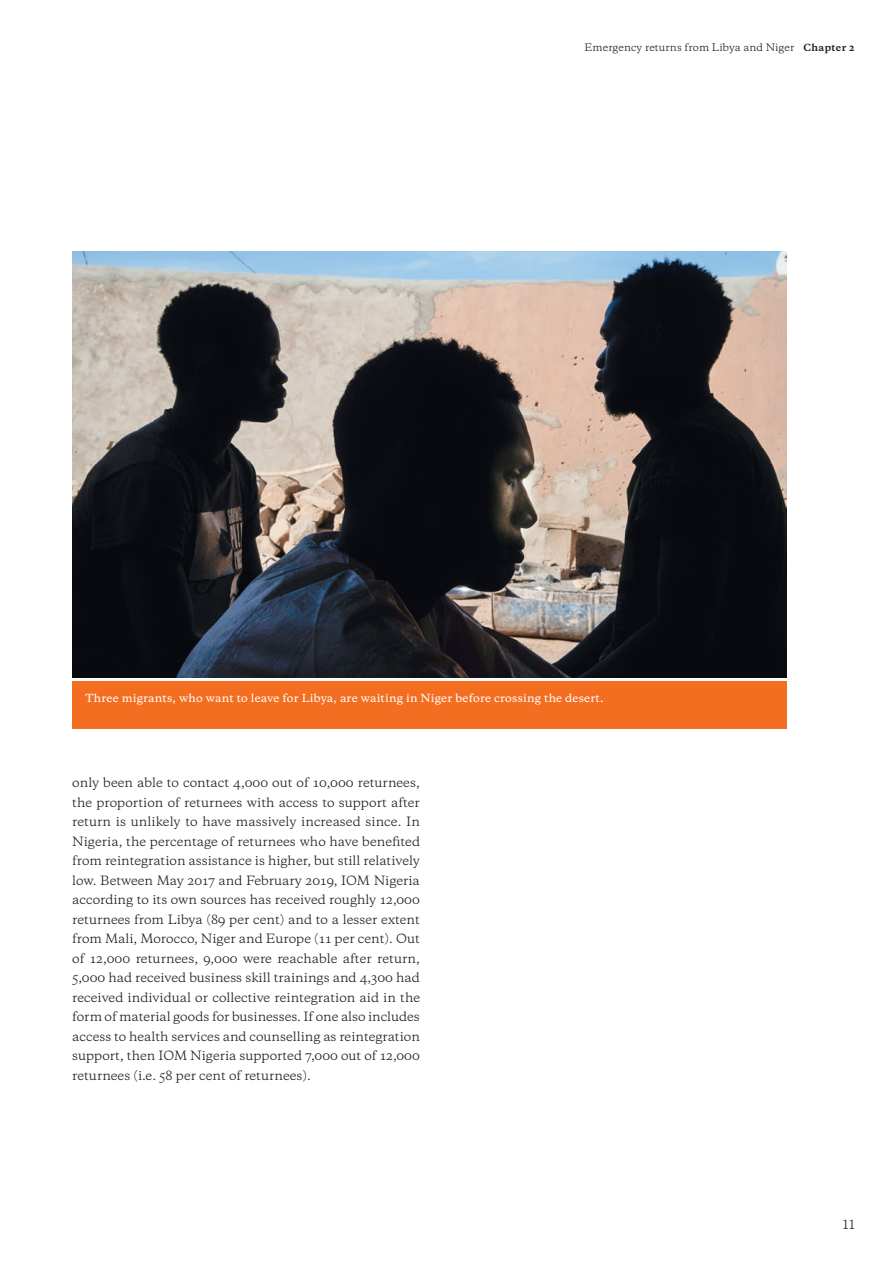
<style>
.page{position:relative;width:893px;height:1263px;background:#fff}
.page>*{position:absolute;margin:0;border:0;box-sizing:border-box;transform-origin:0 0}
.t1{font:12px/19.5px "Galaxie Copernicus";color:#231f20;text-align:justify}
.t2{font:500 10.5px "Galaxie Copernicus";letter-spacing:.02em;color:#fff}
.t3{font:9.75px "Galaxie Copernicus";letter-spacing:.01em;color:#231f20}
.s1{font-weight:700;font-size:9.3px}
</style>
<div class="page">
<img style="left:72px;top:252px;width:715px;height:425px">
<div style="left:72px;top:681px;width:715px;height:48px;background:#f36e21"></div>
<p class="t3" style="left:585px;top:41px;width:272px">Emergency returns from Libya and Niger <span class="s1">Chapter 2</span></p>
<p class="t2" style="left:85px;top:691px;width:520px">Three migrants, who want to leave for Libya, are waiting in Niger before crossing the desert.</p>
<p class="t1" style="left:72px;top:773px;width:349px">only been able to contact 4,000 out of 10,000 returnees, the proportion of returnees with access to support after return is unlikely to have massively increased since. In Nigeria, the percentage of returnees who have benefited from reintegration assistance is higher, but still relatively low. Between May 2017 and February 2019, IOM Nigeria according to its own sources has received roughly 12,000 returnees from Libya (89 per cent) and to a lesser extent from Mali, Morocco, Niger and Europe (11 per cent). Out of 12,000 returnees, 9,000 were reachable after return, 5,000 had received business skill trainings and 4,300 had received individual or collective reintegration aid in the form of material goods for businesses. If one also includes access to health services and counselling as reintegration support, then IOM Nigeria supported 7,000 out of 12,000 returnees (i.e. 58 per cent of returnees).</p>
<p class="t1" style="left:843px;top:1214px;width:13px">11</p>
</div>
